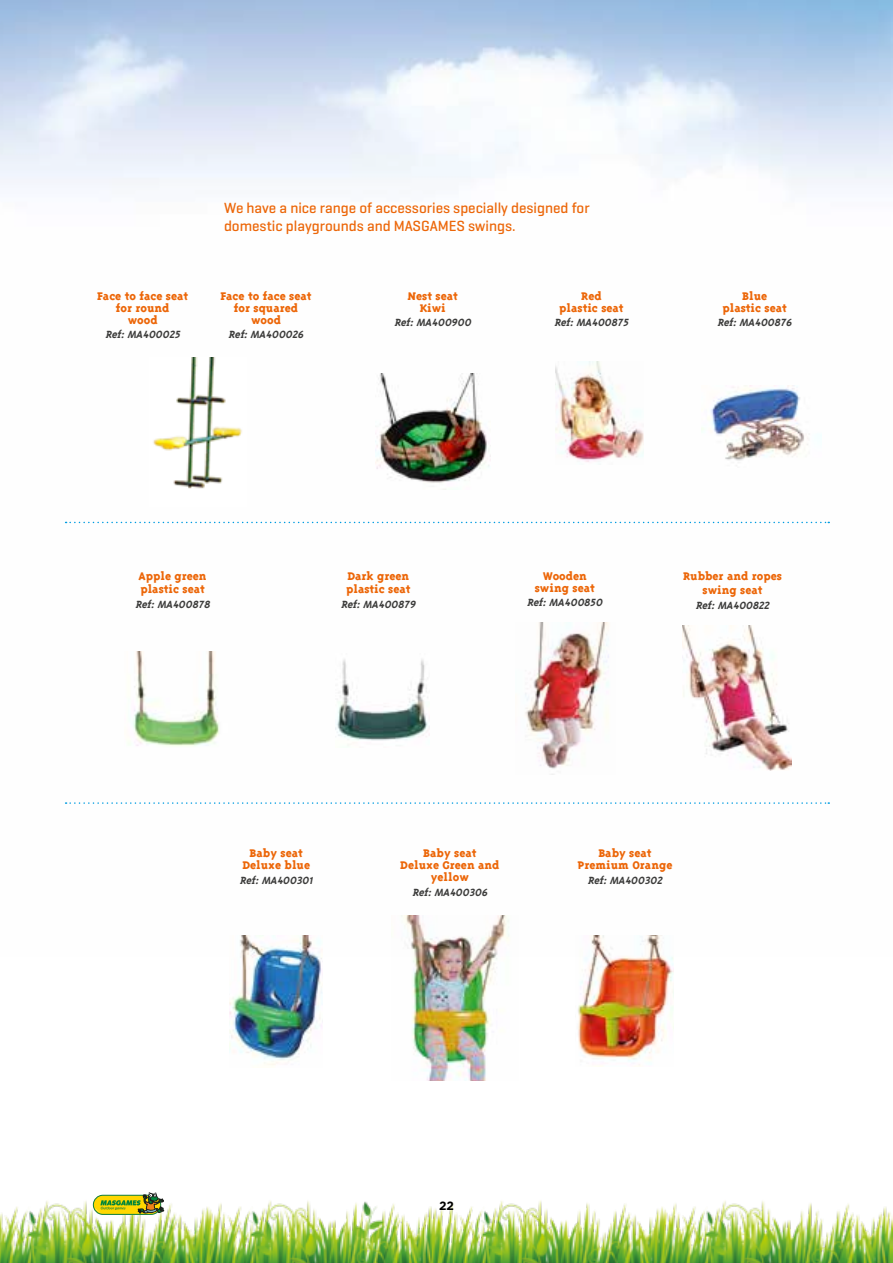
<style>
.page{position:relative;width:893px;height:1263px;background:#fff}
.page>*{position:absolute;margin:0;border:0;box-sizing:border-box;transform-origin:0 0}
.t1{font:500 15px/18px "Geogrotesque";color:#ec6608}
.t2{font:800 12.75px/12px "Triplex Serif";color:#ec6608;text-align:center}
.t3{font:italic 700 12px "Triplex Serif";color:#3c3c3b}
.t4{font:700 12px "Gotham";color:#000}
</style>
<div class="page">
<img style="left:0;top:1200px;width:893px;height:63px">
<img style="left:0;top:0;width:893px;height:936px">
<svg style="left:93px;top:1192px;width:71px;height:23px;background:#adb241"></svg>
<img style="left:515px;top:622px;width:101px;height:152px">
<img style="left:124px;top:652px;width:106px;height:100px">
<img style="left:336px;top:653px;width:94px;height:94px">
<img style="left:682px;top:625px;width:109px;height:145px">
<svg style="left:66px;top:802px;width:763px;height:2px"></svg>
<svg style="left:66px;top:522px;width:763px;height:1px"></svg>
<img style="left:230px;top:936px;width:93px;height:130px">
<img style="left:391px;top:915px;width:127px;height:165px">
<img style="left:576px;top:935px;width:98px;height:131px">
<img style="left:555px;top:362px;width:89px;height:103px">
<img style="left:701px;top:385px;width:120px;height:82px">
<img style="left:375px;top:374px;width:116px;height:116px">
<img style="left:150px;top:358px;width:96px;height:148px">
<p class="t2" style="left:97px;top:289px;width:93px">Face to face seat for round<br>wood</p>
<p class="t3" style="left:106px;top:328px;width:78px">Ref:MA400025</p>
<p class="t1" style="left:224px;top:199px;width:367px">We have a nice range of accessories specially designed for domestic playgrounds and MASGAMES swings.</p>
<p class="t2" style="left:221px;top:289px;width:93px">Face to face seat for squared wood</p>
<p class="t3" style="left:229px;top:328px;width:79px">Ref:MA400026</p>
<p class="t2" style="left:408px;top:289px;width:52px">Nest seat<br>Kiwi</p>
<p class="t3" style="left:395px;top:316px;width:80px">Ref:MA400900</p>
<p class="t2" style="left:559px;top:289px;width:66px">Red<br>plastic seat</p>
<p class="t3" style="left:555px;top:316px;width:78px">Ref:MA400875</p>
<p class="t2" style="left:722px;top:289px;width:66px">Blue plastic seat</p>
<p class="t3" style="left:717px;top:316px;width:78px">Ref:MA400876</p>
<p class="t2" style="left:138px;top:569px;width:70px;line-height:13.6px;text-align:left">Apple green plastic seat</p>
<p class="t3" style="left:135px;top:597px;width:78px">Ref:MA400878</p>
<p class="t2" style="left:346px;top:569px;width:66px;line-height:13.6px;text-align:left">Dark green plastic seat</p>
<p class="t3" style="left:341px;top:597px;width:78px">Ref:MA400879</p>
<p class="t2" style="left:535px;top:569px;width:62px">Wooden swing seat</p>
<p class="t3" style="left:527px;top:596px;width:79px">Ref:MA400850</p>
<p class="t2" style="left:683px;top:568px;width:100px;line-height:14.2px">Rubber and ropes swing seat</p>
<p class="t3" style="left:696px;top:598px;width:78px">Ref:MA400822</p>
<p class="t2" style="left:242px;top:847px;width:69px">Baby seat<br>Deluxe blue</p>
<p class="t3" style="left:240px;top:874px;width:77px">Ref:MA400301</p>
<p class="t2" style="left:400px;top:847px;width:101px">Baby seat<br>Deluxe Green and yellow</p>
<p class="t3" style="left:412px;top:886px;width:79px">Ref:MA400306</p>
<p class="t2" style="left:578px;top:847px;width:96px">Baby seat<br>Premium Orange</p>
<p class="t3" style="left:588px;top:874px;width:78px">Ref:MA400302</p>
<p class="t4" style="left:439px;top:1198px;width:16px">22</p>
</div>
